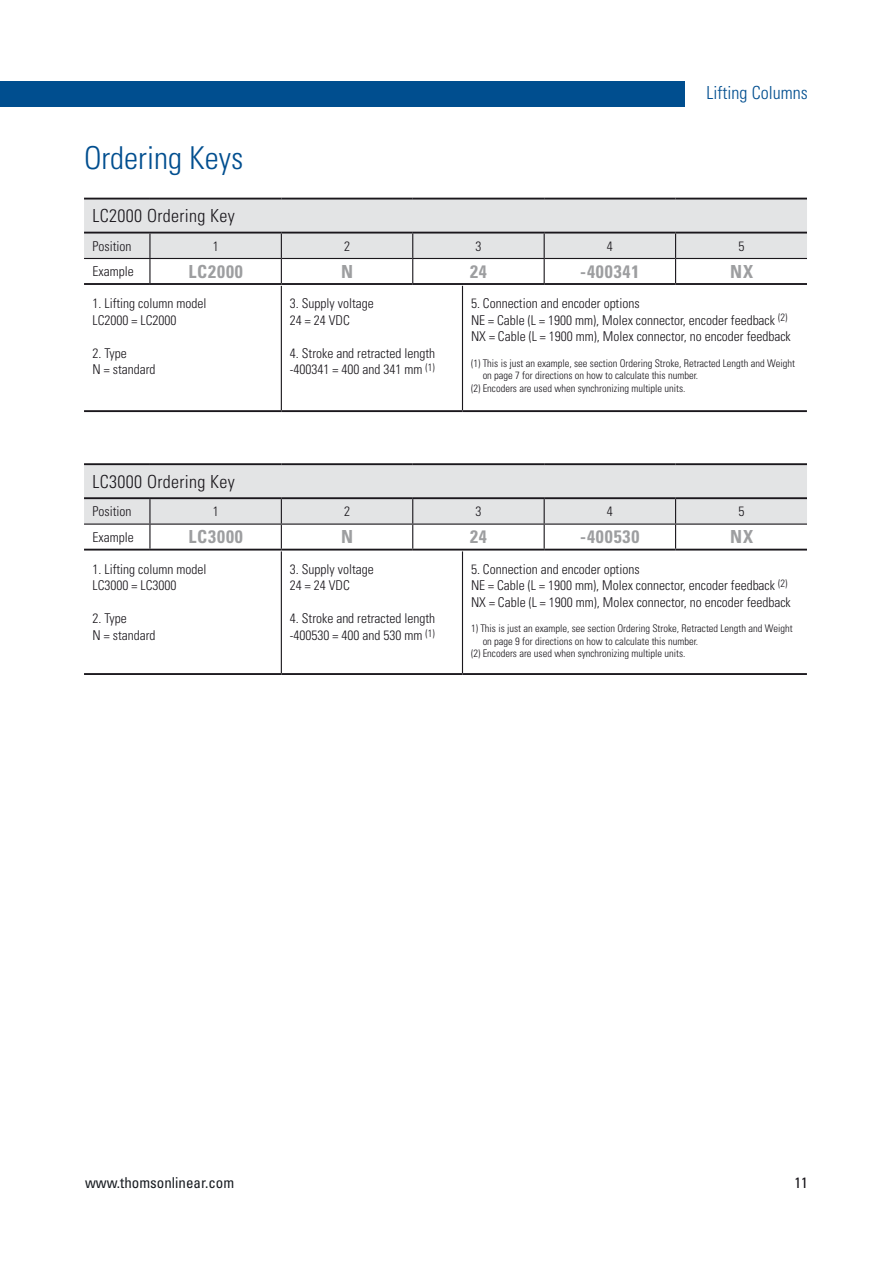
<style>
.page{position:relative;width:893px;height:1263px;background:#fff}
.page>*{position:absolute;margin:0;border:0;box-sizing:border-box;transform-origin:0 0}
.t1{font:300 condensed 31.5px "Univers LT Std";color:#004e8f}
.t2{font:700 condensed 18px "Univers LT Std";letter-spacing:.05em;color:#9d9ea0}
.t3{font:300 condensed 18px "Univers LT Std";letter-spacing:.02em;color:#1a171c}
.t4{font:300 condensed 18px "Univers LT Std";color:#004e8f}
.t5{font:condensed 15px "Univers LT Std";color:#181c21}
.t6{font:condensed 15px "Univers LT Std";color:#1a171c}
.t7{font:300 condensed 13.5px/16.5px "Univers LT Std";color:#1a171c}
.t8{font:300 condensed 10.5px "Univers LT Std";color:#1a171c}
</style>
<div class="page">
<div style="left:0;top:81px;width:685px;height:26px;background:#004e8f"></div>
<hr style="left:84px;top:463px;width:66px;height:2px;background:#1a171c">
<hr style="left:150px;top:463px;width:131px;height:2px;background:#1a171c">
<hr style="left:281px;top:463px;width:132px;height:2px;background:#1a171c">
<hr style="left:413px;top:463px;width:131px;height:2px;background:#1a171c">
<hr style="left:544px;top:463px;width:132px;height:2px;background:#1a171c">
<hr style="left:676px;top:463px;width:131px;height:2px;background:#1a171c">
<svg style="left:84px;top:464px;width:723px;height:86px"></svg>
<svg style="left:280px;top:551px;width:184px;height:122px"></svg>
<hr style="left:84px;top:673px;width:197px;height:2px;background:#1a171c">
<hr style="left:281px;top:673px;width:181px;height:2px;background:#1a171c">
<hr style="left:462px;top:673px;width:345px;height:2px;background:#1a171c">
<hr style="left:281px;top:551px;width:1px;height:122px;background:#1a171c">
<hr style="left:462px;top:551px;width:1px;height:122px;background:#1a171c">
<hr style="left:84px;top:198px;width:66px;height:1px;background:#1a171c">
<hr style="left:150px;top:198px;width:131px;height:1px;background:#1a171c">
<hr style="left:281px;top:198px;width:132px;height:1px;background:#1a171c">
<hr style="left:413px;top:198px;width:131px;height:1px;background:#1a171c">
<hr style="left:544px;top:198px;width:132px;height:1px;background:#1a171c">
<hr style="left:676px;top:198px;width:131px;height:1px;background:#1a171c">
<hr style="left:84px;top:283px;width:66px;height:2px;background:#1a171c">
<hr style="left:150px;top:283px;width:131px;height:2px;background:#1a171c">
<hr style="left:281px;top:283px;width:132px;height:2px;background:#1a171c">
<hr style="left:413px;top:283px;width:131px;height:2px;background:#1a171c">
<hr style="left:544px;top:283px;width:132px;height:2px;background:#1a171c">
<hr style="left:676px;top:283px;width:131px;height:2px;background:#1a171c">
<svg style="left:84px;top:199px;width:723px;height:85px"></svg>
<svg style="left:280px;top:286px;width:184px;height:124px"></svg>
<hr style="left:84px;top:410px;width:197px;height:2px;background:#1a171c">
<hr style="left:281px;top:410px;width:181px;height:2px;background:#1a171c">
<hr style="left:462px;top:410px;width:345px;height:2px;background:#1a171c">
<hr style="left:281px;top:286px;width:1px;height:124px;background:#1a171c">
<hr style="left:462px;top:286px;width:1px;height:124px;background:#1a171c">
<h1 class="t1" style="left:84px;top:139px;width:161px">Ordering Keys</h1>
<h2 class="t4" style="left:707px;top:82px;width:103px">Lifting Columns</h2>
<h2 class="t3" style="left:93px;top:205px;width:144px">LC2000 Ordering Key</h2>
<p class="t7" style="left:93px;top:238px;width:40px">Position</p>
<p class="t7" style="left:213px;top:238px;width:7px">1</p>
<p class="t7" style="left:344px;top:238px;width:7px">2</p>
<p class="t7" style="left:475px;top:238px;width:7px">3</p>
<p class="t7" style="left:607px;top:238px;width:7px">4</p>
<p class="t7" style="left:739px;top:238px;width:7px">5</p>
<p class="t7" style="left:93px;top:263px;width:43px">Example</p>
<h2 class="t2" style="left:188px;top:260px;width:56px">LC2000</h2>
<h2 class="t2" style="left:341px;top:260px;width:14px">N</h2>
<h2 class="t2" style="left:470px;top:260px;width:18px">24</h2>
<h2 class="t2" style="left:580px;top:260px;width:61px">-400341</h2>
<h2 class="t2" style="left:730px;top:260px;width:24px">NX</h2>
<p class="t7" style="left:93px;top:295px;width:115px">1. Lifting column model<br>LC2000 = LC2000</p>
<p class="t7" style="left:93px;top:345px;width:64px">2. Type<br>N = standard</p>
<p class="t7" style="left:290px;top:295px;width:85px">3. Supply voltage<br>24 = 24 VDC</p>
<p class="t7" style="left:290px;top:345px;width:147px">4. Stroke and retracted length -400341 = 400 and 341 mm <sup>(1)</sup></p>
<p class="t7" style="left:471px;top:295px;width:321px">5. Connection and encoder options<br>NE = Cable (L = 1900 mm), Molex connector, encoder feedback <sup>(2)<br></sup>NX = Cable (L = 1900 mm), Molex connector, no encoder feedback</p>
<p class="t8" style="left:471px;top:357px;width:325px">(1) This is just an example, see section Ordering Stroke, Retracted Length and Weight</p>
<p class="t8" style="left:483px;top:369px;width:217px">on page 7 for directions on how to calculate this number.</p>
<p class="t8" style="left:471px;top:382px;width:216px">(2) Encoders are used when synchronizing multiple units.</p>
<h2 class="t3" style="left:93px;top:471px;width:144px">LC3000 Ordering Key</h2>
<p class="t7" style="left:93px;top:503px;width:40px">Position</p>
<p class="t7" style="left:213px;top:503px;width:7px">1</p>
<p class="t7" style="left:344px;top:503px;width:7px">2</p>
<p class="t7" style="left:475px;top:503px;width:7px">3</p>
<p class="t7" style="left:607px;top:503px;width:7px">4</p>
<p class="t7" style="left:739px;top:503px;width:7px">5</p>
<p class="t7" style="left:93px;top:529px;width:43px">Example</p>
<h2 class="t2" style="left:188px;top:526px;width:56px">LC3000</h2>
<h2 class="t2" style="left:341px;top:526px;width:14px">N</h2>
<h2 class="t2" style="left:470px;top:526px;width:18px">24</h2>
<h2 class="t2" style="left:580px;top:526px;width:61px">-400530</h2>
<h2 class="t2" style="left:730px;top:526px;width:24px">NX</h2>
<p class="t7" style="left:93px;top:561px;width:115px">1. Lifting column model<br>LC3000 = LC3000</p>
<p class="t7" style="left:93px;top:610px;width:64px">2. Type<br>N = standard</p>
<p class="t7" style="left:290px;top:561px;width:85px">3. Supply voltage<br>24 = 24 VDC</p>
<p class="t7" style="left:290px;top:610px;width:147px">4. Stroke and retracted length -400530 = 400 and 530 mm <sup>(1)</sup></p>
<p class="t7" style="left:471px;top:561px;width:321px">5. Connection and encoder options<br>NE = Cable (L = 1900 mm), Molex connector, encoder feedback <sup>(2)<br></sup>NX = Cable (L = 1900 mm), Molex connector, no encoder feedback</p>
<p class="t8" style="left:471px;top:622px;width:323px">1) This is just an example, see section Ordering Stroke, Retracted Length and Weight</p>
<p class="t8" style="left:483px;top:635px;width:217px">on page 9 for directions on how to calculate this number.</p>
<p class="t8" style="left:471px;top:647px;width:216px">(2) Encoders are used when synchronizing multiple units.</p>
<p class="t5" style="left:85px;top:1173px;width:151px">www.thomsonlinear.com</p>
<p class="t6" style="left:795px;top:1173px;width:15px">11</p>
</div>
